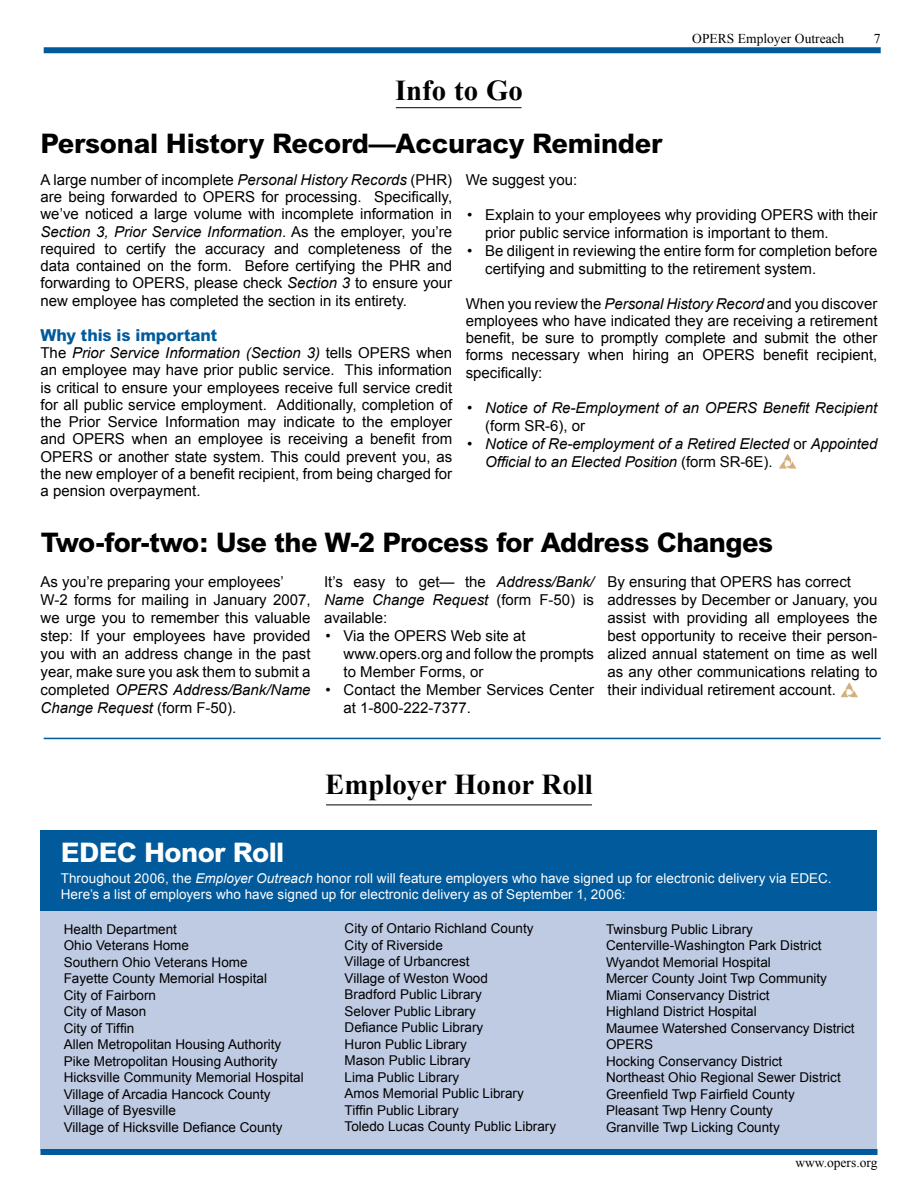
<style>
.page{position:relative;width:918px;height:1188px;background:#fff}
.page>*{position:absolute;margin:0;border:0;box-sizing:border-box;transform-origin:0 0}
.t1{font:700 28.8px "Times New Roman";color:#000}
.t2{font:800 27px "Arial";letter-spacing:-.015em;color:#000}
.t3{font:800 27px "Arial";letter-spacing:-.02em;color:#fff}
.t4{font:800 16.5px "Arial";letter-spacing:-.005em;color:#005a9c}
.t5{font:15px/18px "Arial";color:#000}
.t6{font:italic 15px/18px "Arial";color:#000}
.t7{font:13.5px/16.5px "Arial";color:#000}
.t8{font:13.5px/16.2px "Arial";letter-spacing:.005em;color:#fff}
.t9{font:13.5px "Times New Roman";color:#000}
.s1{font-style:italic}
.s2{font-style:normal}
</style>
<div class="page">
<div style="left:40px;top:830px;width:838px;height:86px;background:#005a9c"></div>
<div style="left:40px;top:911px;width:838px;height:239px;background:#bfcbe3"></div>
<div style="left:44px;top:47px;width:837px;height:6px;background:#005a9c"></div>
<svg style="left:779px;top:454px;width:17px;height:15px"></svg>
<div style="left:40px;top:1149px;width:838px;height:6px;background:#005a9c"></div>
<hr style="left:44px;top:738px;width:837px;height:1px;background:#005a9c">
<hr style="left:396px;top:107px;width:126px;height:1px;background:#000">
<svg style="left:841px;top:682px;width:17px;height:15px"></svg>
<hr style="left:326px;top:805px;width:266px;height:1px;background:#000">
<h1 class="t1" style="left:395px;top:74px;width:129px">Info to Go</h1>
<p class="t9" style="left:692px;top:31px;width:154px">OPERS Employer Outreach</p>
<p class="t9" style="left:874px;top:31px;width:8px">7</p>
<h2 class="t2" style="left:40px;top:128px;width:623px">Personal History Record—Accuracy Reminder</h2>
<p class="t5" style="left:40px;top:171px;width:413px;line-height:17.2px;text-align:justify">A large number of incomplete <span class="s1">Personal History Records</span> (PHR) are being forwarded to OPERS for processing. Specifically, we’ve noticed a large volume with incomplete information in <span class="s1">Section 3, Prior Service Information</span>. As the employer, you’re required to certify the accuracy and completeness of the data contained on the form. Before certifying the PHR and forwarding to OPERS, please check <span class="s1">Section 3</span> to ensure your new employee has completed the section in its entirety.</p>
<p class="t4" style="left:40px;top:325px;width:178px">Why this is important</p>
<p class="t5" style="left:40px;top:344px;width:413px;line-height:17.2px;text-align:justify">The <span class="s1">Prior Service Information (Section 3)</span> tells OPERS when an employee may have prior public service. This information is critical to ensure your employees receive full service credit for all public service employment. Additionally, completion of the Prior Service Information may indicate to the employer and OPERS when an employee is receiving a benefit from OPERS or another state system. This could prevent you, as the new employer of a benefit recipient, from being charged for a pension overpayment.</p>
<p class="t5" style="left:466px;top:170px;width:113px">We suggest you:</p>
<p class="t5" style="left:485px;top:206px;width:394px;text-indent:-18px">• Explain to your employees why providing OPERS with their prior public service information is important to them.</p>
<p class="t5" style="left:485px;top:242px;width:394px;text-indent:-18px">• Be diligent in reviewing the entire form for completion before certifying and submitting to the retirement system.</p>
<p class="t5" style="left:466px;top:295px;width:413px;line-height:17.2px;text-align:justify">When you review the <span class="s1">Personal History Record</span> and you discover employees who have indicated they are receiving a retirement benefit, be sure to promptly complete and submit the other forms necessary when hiring an OPERS benefit recipient, specifically:</p>
<p class="t6" style="left:485px;top:398px;width:394px;text-indent:-18px"><span class="s2">•</span> Notice of Re-Employment of an OPERS Benefit Recipient <span class="s2">(form SR-6), or</span></p>
<p class="t6" style="left:485px;top:434px;width:394px;text-indent:-18px"><span class="s2">•</span> Notice of Re-employment of a Retired Elected <span class="s2">or</span> Appointed<br>Official to an Elected Position <span class="s2">(form SR-6E).</span></p>
<h2 class="t2" style="left:41px;top:526px;width:734px">Two-for-two: Use the W-2 Process for Address Changes</h2>
<p class="t5" style="left:41px;top:572px;width:272px">As you’re preparing your employees’ W-2 forms for mailing in January 2007, we urge you to remember this valuable step: If your employees have provided you with an address change in the past year, make sure you ask them to submit a completed <span class="s1">OPERS Address/Bank/Name Change Request</span> (form F-50).</p>
<p class="t5" style="left:324px;top:572px;width:271px;text-align:justify">It’s easy to get— the <span class="s1">Address/Bank/ Name Change Request</span> (form F-50) is available:</p>
<p class="t5" style="left:608px;top:572px;width:271px">By ensuring that OPERS has correct addresses by December or January, you assist with providing all employees the best opportunity to receive their person&shy;alized annual statement on time as well as any other communications relating to their individual retirement account.</p>
<p class="t5" style="left:344px;top:626px;width:252px;text-indent:-18px">• Via the OPERS Web site at www.opers.org and follow the prompts to Member Forms, or</p>
<p class="t5" style="left:344px;top:680px;width:252px;text-indent:-18px">• Contact the Member Services Center at 1-800-222-7377.</p>
<h1 class="t1" style="left:325px;top:768px;width:269px">Employer Honor Roll</h1>
<h2 class="t3" style="left:61px;top:836px;width:225px">EDEC Honor Roll</h2>
<p class="t8" style="left:61px;top:870px;width:772px">Throughout 2006, the <span class="s1">Employer Outreach</span> honor roll will feature employers who have signed up for electronic delivery via EDEC.<br>Here’s a list of employers who have signed up for electronic delivery as of September 1, 2006:</p>
<p class="t7" style="left:64px;top:921px;width:242px">Health Department<br>Ohio Veterans Home<br>Southern Ohio Veterans Home<br>Fayette County Memorial Hospital<br>City of Fairborn<br>City of Mason<br>City of Tiffin<br>Allen Metropolitan Housing Authority<br>Pike Metropolitan Housing Authority<br>Hicksville Community Memorial Hospital<br>Village of Arcadia Hancock County<br>Village of Byesville<br>Village of Hicksville Defiance County</p>
<p class="t7" style="left:345px;top:920px;width:213px">City of Ontario Richland County<br>City of Riverside<br>Village of Urbancrest<br>Village of Weston Wood<br>Bradford Public Library<br>Selover Public Library<br>Defiance Public Library<br>Huron Public Library<br>Mason Public Library<br>Lima Public Library<br>Amos Memorial Public Library<br>Tiffin Public Library<br>Toledo Lucas County Public Library</p>
<p class="t7" style="left:606px;top:921px;width:250px">Twinsburg Public Library<br>Centerville-Washington Park District<br>Wyandot Memorial Hospital<br>Mercer County Joint Twp Community<br>Miami Conservancy District<br>Highland District Hospital<br>Maumee Watershed Conservancy District<br>OPERS<br>Hocking Conservancy District<br>Northeast Ohio Regional Sewer District<br>Greenfield Twp Fairfield County<br>Pleasant Twp Henry County<br>Granville Twp Licking County</p>
<p class="t9" style="left:795px;top:1155px;width:84px">www.opers.org</p>
</div>
